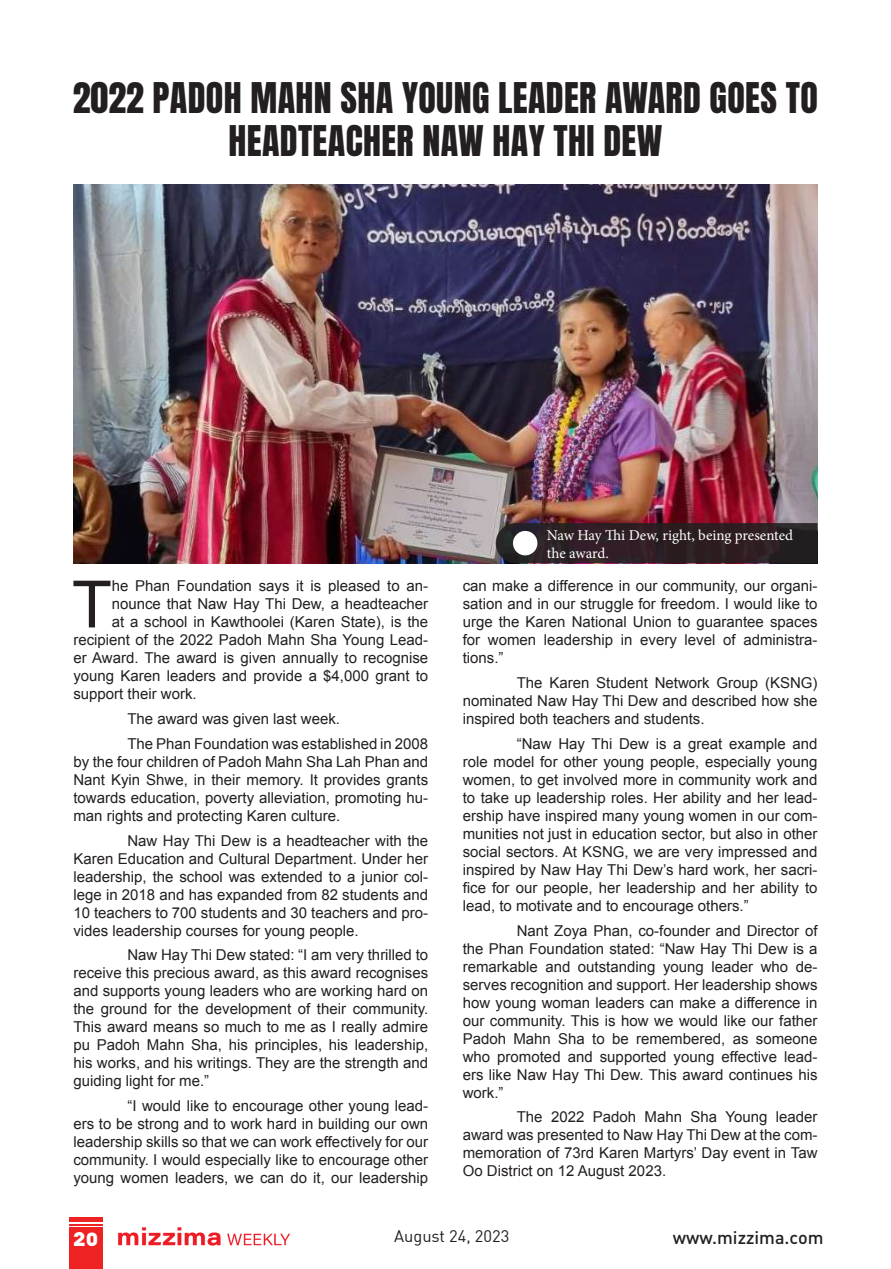
<style>
.page{position:relative;width:891px;height:1269px;background:#fff}
.page>*{position:absolute;margin:0;border:0;box-sizing:border-box;transform-origin:0 0}
.t1{font:65.25px "Arial";color:#231f20}
.t2{font:36px/43.2px "Anton";letter-spacing:.01em;color:#231f20;text-align:center}
.t3{font:22.5px "DIN Black Alternate";color:#fff}
.t4{font:500 18px "DIN";color:#231f20}
.t5{font:16.5px "DIN";color:#231f20}
.t6{font:15px/18px "Arial";color:#231f20;text-align:justify}
.t7{font:15px/18px "Minion Pro";color:#fff}
</style>
<div class="page">
<img style="left:118px;top:1227px;width:172px;height:19px">
<hr style="left:69px;top:1217px;width:33px;height:4px;background:#ee2123">
<hr style="left:69px;top:1224px;width:33px;height:2px;background:#ee2123">
<div style="left:69px;top:1228px;width:33px;height:41px;background:#ee2123"></div>
<img style="left:73px;top:185px;width:745px;height:378px">
<svg style="left:496px;top:523px;width:322px;height:40px;background:#2d2125"></svg>
<div style="left:513px;top:531px;width:24px;height:24px;background:#fff;border-radius:50%"></div>
<h2 class="t2" style="left:73px;top:79px;width:747px">2022 PADOH MAHN SHA YOUNG LEADER AWARD GOES TO<br>HEADTEACHER NAW HAY THI DEW</h2>
<h1 class="t1" style="left:72px;top:562px;width:41px">T</h1>
<p class="t6" style="left:112px;top:577px;width:318px">he Phan Foundation says it is pleased to an-</p>
<p class="t6" style="left:112px;top:595px;width:318px">nounce that Naw Hay Thi Dew, a headteacher</p>
<p class="t6" style="left:112px;top:613px;width:318px">at a school in Kawthoolei (Karen State), is the</p>
<p class="t6" style="left:73px;top:631px;width:356px">recipient of the 2022 Padoh Mahn Sha Young Lead-</p>
<p class="t6" style="left:73px;top:649px;width:356px">er Award. The award is given annually to recognise</p>
<p class="t6" style="left:73px;top:667px;width:356px">young Karen leaders and provide a $4,000 grant to</p>
<p class="t6" style="left:73px;top:685px;width:125px">support their work.</p>
<p class="t6" style="left:127px;top:707px;width:302px;line-height:24.8px">The award was given last week.<br>The Phan Foundation was established in 2008</p>
<p class="t6" style="left:73px;top:753px;width:356px">by the four children of Padoh Mahn Sha Lah Phan and Nant Kyin Shwe, in their memory. It provides grants towards education, poverty alleviation, promoting hu&shy;man rights and protecting Karen culture.</p>
<p class="t6" style="left:73px;top:832px;width:356px;text-indent:54px">Naw Hay Thi Dew is a headteacher with the Karen Education and Cultural Department. Under her leadership, the school was extended to a junior col&shy;lege in 2018 and has expanded from 82 students and 10 teachers to 700 students and 30 teachers and pro&shy;vides leadership courses for young people.</p>
<p class="t6" style="left:73px;top:946px;width:356px;text-indent:54px">Naw Hay Thi Dew stated: “I am very thrilled to receive this precious award, as this award recognises and supports young leaders who are working hard on the ground for the development of their community.<br>This award means so much to me as I really admire pu Padoh Mahn Sha, his principles, his leadership, his works, and his writings. They are the strength and guiding light for me.”</p>
<p class="t6" style="left:73px;top:1097px;width:356px;text-indent:54px">“I would like to encourage other young lead&shy;ers to be strong and to work hard in building our own leadership skills so that we can work effectively for our community. I would especially like to encourage other young women leaders, we can do it, our leadership</p>
<p class="t7" style="left:547px;top:526px;width:248px">Naw Hay Thi Dew, right, being presented the award.</p>
<p class="t6" style="left:463px;top:577px;width:356px">can make a difference in our community, our organi&shy;sation and in our struggle for freedom. I would like to urge the Karen National Union to guarantee spaces for women leadership in every level of administra&shy;tions.”</p>
<p class="t6" style="left:463px;top:674px;width:356px;text-indent:54px">The Karen Student Network Group (KSNG) nominated Naw Hay Thi Dew and described how she inspired both teachers and students.</p>
<p class="t6" style="left:463px;top:735px;width:356px;text-indent:54px">“Naw Hay Thi Dew is a great example and role model for other young people, especially young women, to get involved more in community work and to take up leadership roles. Her ability and her lead&shy;ership have inspired many young women in our com&shy;munities not just in education sector, but also in other social sectors. At KSNG, we are very impressed and inspired by Naw Hay Thi Dew’s hard work, her sacri&shy;fice for our people, her leadership and her ability to lead, to motivate and to encourage others.”</p>
<p class="t6" style="left:463px;top:922px;width:356px;text-indent:54px">Nant Zoya Phan, co-founder and Director of the Phan Foundation stated: “Naw Hay Thi Dew is a remarkable and outstanding young leader who de&shy;serves recognition and support. Her leadership shows how young woman leaders can make a difference in our community. This is how we would like our father Padoh Mahn Sha to be remembered, as someone who promoted and supported young effective lead&shy;ers like Naw Hay Thi Dew. This award continues his work.”</p>
<p class="t6" style="left:463px;top:1108px;width:356px;text-indent:54px">The 2022 Padoh Mahn Sha Young leader award was presented to Naw Hay Thi Dew at the com&shy;memoration of 73rd Karen Martyrs’ Day event in Taw Oo District on 12 August 2023.</p>
<h3 class="t3" style="left:73px;top:1223px;width:27px">20</h3>
<p class="t5" style="left:394px;top:1226px;width:117px">August 24, 2023</p>
<p class="t4" style="left:673px;top:1226px;width:152px">www.mizzima.com</p>
</div>
